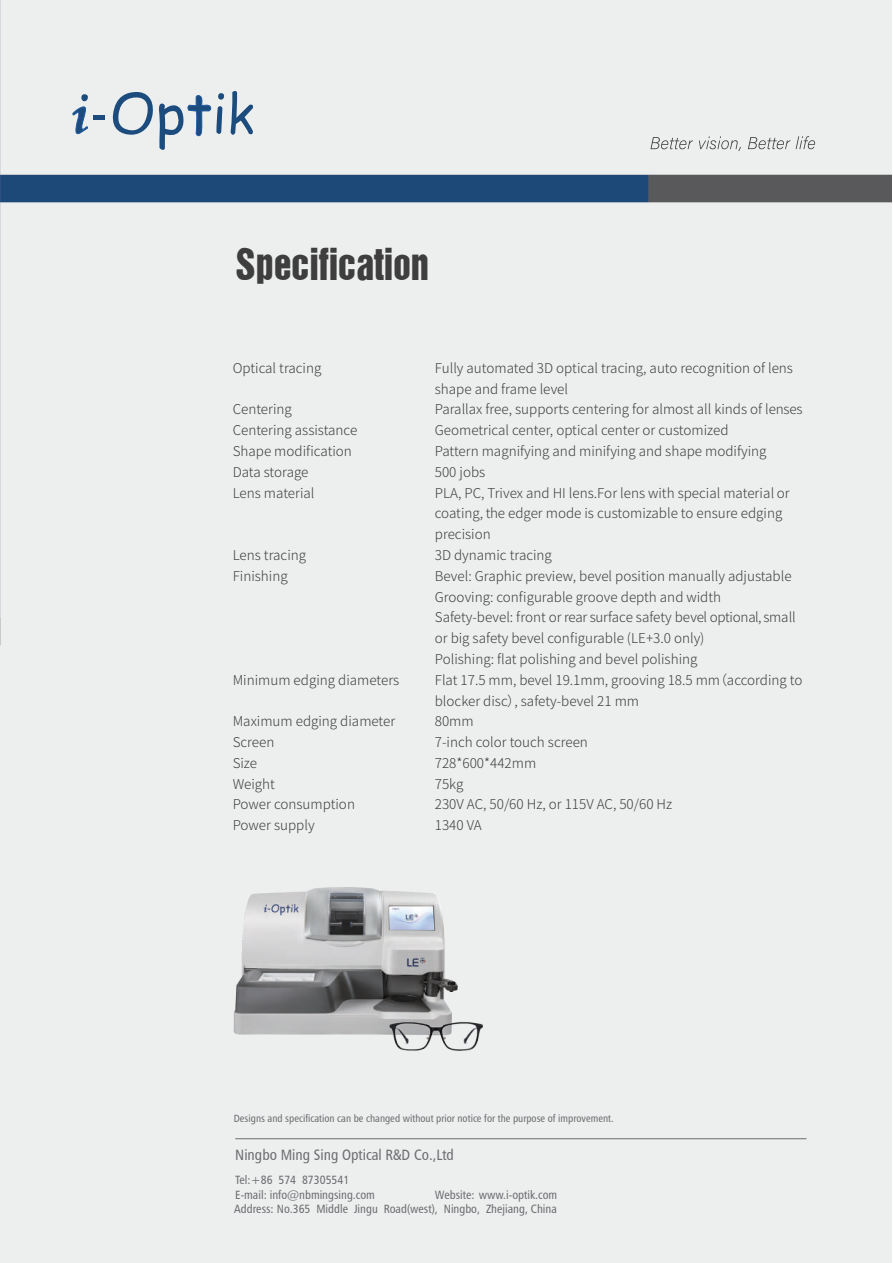
<style>
.page{position:relative;width:893px;height:1263px;background:#fff}
.page>*{position:absolute;margin:0;border:0;box-sizing:border-box;transform-origin:0 0}
.t1{font:43.95px "Helvetica Inserat Roman Semi B";color:#3e3e3f;scale:.89 1}
.t2{font:15px "Humanist 777 BT Roman Condensed B";color:#6c6d70}
.t3{font:300 13.5px/20.9px "Source Han Sans CN";color:#3e3e3f}
.t4{font:12px/14.2px "Humanist 777 BT Roman Condensed B";color:#6c6d70;text-align:right}
.t5{font:10.5px "Humanist 777 BT Roman Condensed B";color:#6c6d70}
.s1{font-family:"Ping Fang SC Medium"}
</style>
<div class="page">
<div style="left:0;top:0;width:891px;height:1262px;background:#edeeee"></div>
<img style="left:199px;top:868px;width:289px;height:192px">
<svg style="left:650px;top:137px;width:43px;height:12px"></svg>
<svg style="left:699px;top:136px;width:42px;height:15px"></svg>
<svg style="left:748px;top:137px;width:42px;height:12px"></svg>
<svg style="left:796px;top:136px;width:19px;height:13px"></svg>
<div style="left:81px;top:94px;width:7px;height:7px;background:#1b4c7d;border-radius:50%"></div>
<div style="left:218px;top:93px;width:6px;height:7px;background:#1b4c7d;border-radius:50%"></div>
<div style="left:93px;top:115px;width:12px;height:5px;background:#1b4c7d"></div>
<svg style="left:72px;top:106px;width:16px;height:29px"></svg>
<svg style="left:231px;top:90px;width:23px;height:46px"></svg>
<svg style="left:111px;top:92px;width:111px;height:59px;background:#b9c6d2"></svg>
<img style="left:374px;top:996px;width:122px;height:82px">
<hr style="left:235px;top:1138px;width:571px;height:1px;background:#6c6d70">
<h1 class="t1" style="left:236px;top:245px;width:218px">Specification</h1>
<p class="t3" style="left:233px;top:358px;width:90px">Optical tracing</p>
<p class="t3" style="left:233px;top:399px;width:126px">Centering<br>Centering assistance<br>Shape modification<br>Data storage<br>Lens material</p>
<p class="t3" style="left:233px;top:545px;width:75px">Lens tracing<br>Finishing</p>
<p class="t3" style="left:233px;top:669px;width:168px">Minimum edging diameters</p>
<p class="t3" style="left:233px;top:711px;width:164px">Maximum edging diameter<br>Screen<br>Size<br>Weight<br>Power consumption<br>Power supply</p>
<p class="t3" style="left:435px;top:358px;width:369px">Fully automated 3D optical tracing, auto recognition of lens shape and frame level<br>Parallax free, supports centering for almost all kinds of lenses Geometrical center, optical center or customized<br>Pattern magnifying and minifying and shape modifying<br>500 jobs<br>PLA, PC, Trivex and HI lens.For lens with special material or coating, the edger mode is customizable to ensure edging precision<br>3D dynamic tracing<br>Bevel: Graphic preview, bevel position manually adjustable Grooving: configurable groove depth and width Safety-bevel: front or rear surface safety bevel optional, small or big safety bevel configurable (LE+3.0 only)<br>Polishing: flat polishing and bevel polishing<br>Flat 17.5 mm, bevel 19.1mm, grooving 18.5 mm（according to blocker disc）, safety-bevel 21 mm<br>80mm<br>7-inch color touch screen<br>728*600*442mm<br>75kg<br>230V AC, 50/60 Hz, or 115V AC, 50/60 Hz<br>1340 VA</p>
<p class="t5" style="left:234px;top:1111px;width:381px">Designs and specification can be changed without prior notice for the purpose of improvement.</p>
<p class="t2" style="left:235px;top:1146px;width:220px">Ningbo Ming Sing Optical R&amp;D Co.,Ltd</p>
<p class="t4" style="left:235px;top:1187px;width:141px">E-mail<span class="s1">:</span> info@nbmingsing.com</p>
<p class="t4" style="left:235px;top:1172px;width:116px">Tel<span class="s1">:</span>+86 574 87305541</p>
<p class="t4" style="left:234px;top:1187px;width:324px">Website<span class="s1">:</span> www.i-optik.com<br>Address<span class="s1">:</span> No.365 Middle Jingu Road(west), Ningbo, Zhejiang, China</p>
</div>
